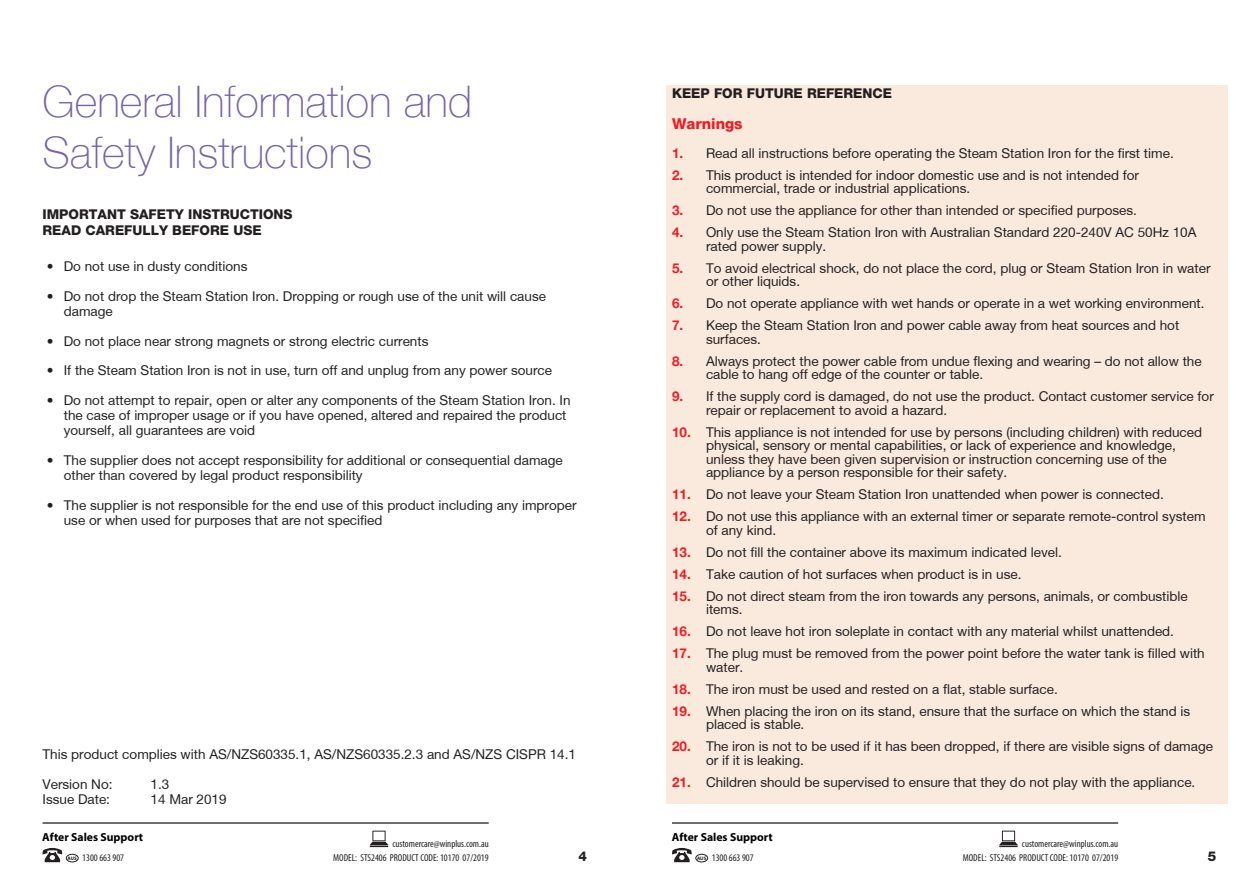
<style>
.page{position:relative;width:1259px;height:893px;background:#fff}
.page>*{position:absolute;margin:0;border:0;box-sizing:border-box;transform-origin:0 0}
.Page_Titles{font:100 43.5px/51px "Helvetica Neue";color:#7665a1}
.Bulletpoints{font:800 15px "Helvetica Neue";color:#ee1d23}
.TIP_Bulletpoints{font:13.5px/13.5px "Helvetica Neue";color:#231f20}
.Subtitle{font:800 13.5px/16.5px "Helvetica Neue";color:#231f20}
.Bulletpoints-2{font:800 13.5px "Helvetica Neue";color:#231f20}
.t1{font:700 11.7px "Myriad Pro";color:#000}
.t2{font:condensed 10.05px "Myriad Pro";color:#231f20}
.s1{font-weight:700;color:#ee1d23}
.s2{font-weight:700;font-stretch:normal;font-size:5.1px}
</style>
<div class="page">
<svg style="left:370px;top:831px;width:18px;height:16px"></svg>
<hr style="left:43px;top:822px;width:446px;height:2px;background:#000">
<svg style="left:42px;top:848px;width:20px;height:14px"></svg>
<div style="left:66px;top:854px;width:12px;height:8px;border:1px solid #231f20;border-radius:50%"></div>
<svg style="left:999px;top:831px;width:18px;height:16px"></svg>
<hr style="left:672px;top:822px;width:446px;height:2px;background:#000">
<svg style="left:672px;top:848px;width:20px;height:14px"></svg>
<div style="left:695px;top:854px;width:13px;height:8px;border:1px solid #231f20;border-radius:50%"></div>
<div style="left:666px;top:85px;width:562px;height:719px;background:#fae9dd"></div>
<p class="Page_Titles" style="left:43px;top:74px;width:431px">General Information and<br>Safety Instructions</p>
<p class="Subtitle" style="left:43px;top:205px;width:252px">IMPORTANT SAFETY INSTRUCTIONS<br>READ CAREFULLY BEFORE USE</p>
<p class="TIP_Bulletpoints" style="left:47px;top:260px;width:202px">• Do not use in dusty conditions</p>
<p class="TIP_Bulletpoints" style="left:64px;top:289px;width:484px;line-height:15px;text-indent:-17px">• Do not drop the Steam Station Iron. Dropping or rough use of the unit will cause damage</p>
<p class="TIP_Bulletpoints" style="left:47px;top:335px;width:383px">• Do not place near strong magnets or strong electric currents</p>
<p class="TIP_Bulletpoints" style="left:47px;top:365px;width:507px">• If the Steam Station Iron is not in use, turn off and unplug from any power source</p>
<p class="TIP_Bulletpoints" style="left:64px;top:394px;width:508px;line-height:15px;text-indent:-17px">• Do not attempt to repair, open or alter any components of the Steam Station Iron. In the case of improper usage or if you have opened, altered and repaired the product yourself, all guarantees are void</p>
<p class="TIP_Bulletpoints" style="left:64px;top:454px;width:500px;line-height:15px;text-indent:-17px">• The supplier does not accept responsibility for additional or consequential damage other than covered by legal product responsibility</p>
<p class="TIP_Bulletpoints" style="left:64px;top:499px;width:514px;line-height:15px;text-indent:-17px">• The supplier is not responsible for the end use of this product including any improper use or when used for purposes that are not specified</p>
<p class="TIP_Bulletpoints" style="left:43px;top:749px;width:535px">This product complies with AS/NZS60335.1, AS/NZS60335.2.3 and AS/NZS CISPR 14.1</p>
<p class="TIP_Bulletpoints" style="left:43px;top:778px;width:71px">Version No:</p>
<p class="TIP_Bulletpoints" style="left:151px;top:778px;width:20px">1.3</p>
<p class="TIP_Bulletpoints" style="left:43px;top:793px;width:69px">Issue Date:</p>
<p class="TIP_Bulletpoints" style="left:151px;top:793px;width:78px">14 Mar 2019</p>
<p class="Bulletpoints-2" style="left:672px;top:85px;width:221px">KEEP FOR FUTURE REFERENCE</p>
<p class="Bulletpoints" style="left:672px;top:115px;width:72px">Warnings</p>
<p class="TIP_Bulletpoints" style="left:672px;top:147px;width:503px"><span class="s1">1.</span> Read all instructions before operating the Steam Station Iron for the first time.</p>
<p class="TIP_Bulletpoints" style="left:706px;top:169px;width:434px;text-indent:-34px"><span class="s1">2.</span> This product is intended for indoor domestic use and is not intended for commercial, trade or industrial applications.</p>
<p class="TIP_Bulletpoints" style="left:672px;top:205px;width:466px"><span class="s1">3.</span> Do not use the appliance for other than intended or specified purposes.</p>
<p class="TIP_Bulletpoints" style="left:706px;top:227px;width:492px;text-indent:-34px"><span class="s1">4.</span> Only use the Steam Station Iron with Australian Standard 220-240V AC 50Hz 10A rated power supply.</p>
<p class="TIP_Bulletpoints" style="left:706px;top:262px;width:506px;text-indent:-34px"><span class="s1">5.</span> To avoid electrical shock, do not place the cord, plug or Steam Station Iron in water or other liquids.</p>
<p class="TIP_Bulletpoints" style="left:672px;top:298px;width:534px"><span class="s1">6.</span> Do not operate appliance with wet hands or operate in a wet working environment.</p>
<p class="TIP_Bulletpoints" style="left:706px;top:320px;width:475px;text-indent:-34px"><span class="s1">7.</span> Keep the Steam Station Iron and power cable away from heat sources and hot surfaces.</p>
<p class="TIP_Bulletpoints" style="left:706px;top:355px;width:497px;text-indent:-34px"><span class="s1">8.</span> Always protect the power cable from undue flexing and wearing – do not allow the cable to hang off edge of the counter or table.</p>
<p class="TIP_Bulletpoints" style="left:706px;top:391px;width:509px;text-indent:-34px"><span class="s1">9.</span> If the supply cord is damaged, do not use the product. Contact customer service for repair or replacement to avoid a hazard.</p>
<p class="TIP_Bulletpoints" style="left:706px;top:426px;width:497px;text-indent:-34px"><span class="s1">10.</span> This appliance is not intended for use by persons (including children) with reduced physical, sensory or mental capabilities, or lack of experience and knowledge, unless they have been given supervision or instruction concerning use of the appliance by a person responsible for their safety.</p>
<p class="TIP_Bulletpoints" style="left:672px;top:489px;width:493px"><span class="s1">11.</span> Do not leave your Steam Station Iron unattended when power is connected.</p>
<p class="TIP_Bulletpoints" style="left:706px;top:511px;width:501px;text-indent:-34px"><span class="s1">12.</span> Do not use this appliance with an external timer or separate remote-control system of any kind.</p>
<p class="TIP_Bulletpoints" style="left:672px;top:546px;width:391px"><span class="s1">13.</span> Do not fill the container above its maximum indicated level.</p>
<p class="TIP_Bulletpoints" style="left:672px;top:568px;width:351px"><span class="s1">14.</span> Take caution of hot surfaces when product is in use.</p>
<p class="TIP_Bulletpoints" style="left:706px;top:590px;width:483px;text-indent:-34px"><span class="s1">15.</span> Do not direct steam from the iron towards any persons, animals, or combustible items.</p>
<p class="TIP_Bulletpoints" style="left:672px;top:626px;width:503px"><span class="s1">16.</span> Do not leave hot iron soleplate in contact with any material whilst unattended.</p>
<p class="TIP_Bulletpoints" style="left:706px;top:648px;width:500px;text-indent:-34px"><span class="s1">17.</span> The plug must be removed from the power point before the water tank is filled with water.</p>
<p class="TIP_Bulletpoints" style="left:672px;top:683px;width:387px"><span class="s1">18.</span> The iron must be used and rested on a flat, stable surface.</p>
<p class="TIP_Bulletpoints" style="left:706px;top:705px;width:486px;text-indent:-34px"><span class="s1">19.</span> When placing the iron on its stand, ensure that the surface on which the stand is placed is stable.</p>
<p class="TIP_Bulletpoints" style="left:706px;top:741px;width:508px;text-indent:-34px"><span class="s1">20.</span> The iron is not to be used if it has been dropped, if there are visible signs of damage or if it is leaking.</p>
<p class="TIP_Bulletpoints" style="left:672px;top:776px;width:525px"><span class="s1">21.</span> Children should be supervised to ensure that they do not play with the appliance.</p>
<p class="t1" style="left:42px;top:829px;width:102px">After Sales Support</p>
<p class="t2" style="left:392px;top:837px;width:98px">customercare@winplus.com.au</p>
<p class="t1" style="left:672px;top:829px;width:102px">After Sales Support</p>
<p class="t2" style="left:1022px;top:837px;width:98px">customercare@winplus.com.au</p>
<p class="t2" style="left:68px;top:852px;width:58px"><span class="s2">AUS</span> 1300 663 907</p>
<p class="t2" style="left:333px;top:852px;width:157px">MODEL: STS2406 PRODUCT CODE: 10170 07/2019</p>
<p class="Subtitle" style="left:578px;top:848px;width:10px">4</p>
<p class="Subtitle" style="left:1208px;top:848px;width:10px">5</p>
<p class="t2" style="left:962px;top:852px;width:157px">MODEL: STS2406 PRODUCT CODE: 10170 07/2019</p>
<p class="t2" style="left:697px;top:852px;width:58px"><span class="s2">AUS</span> 1300 663 907</p>
</div>
